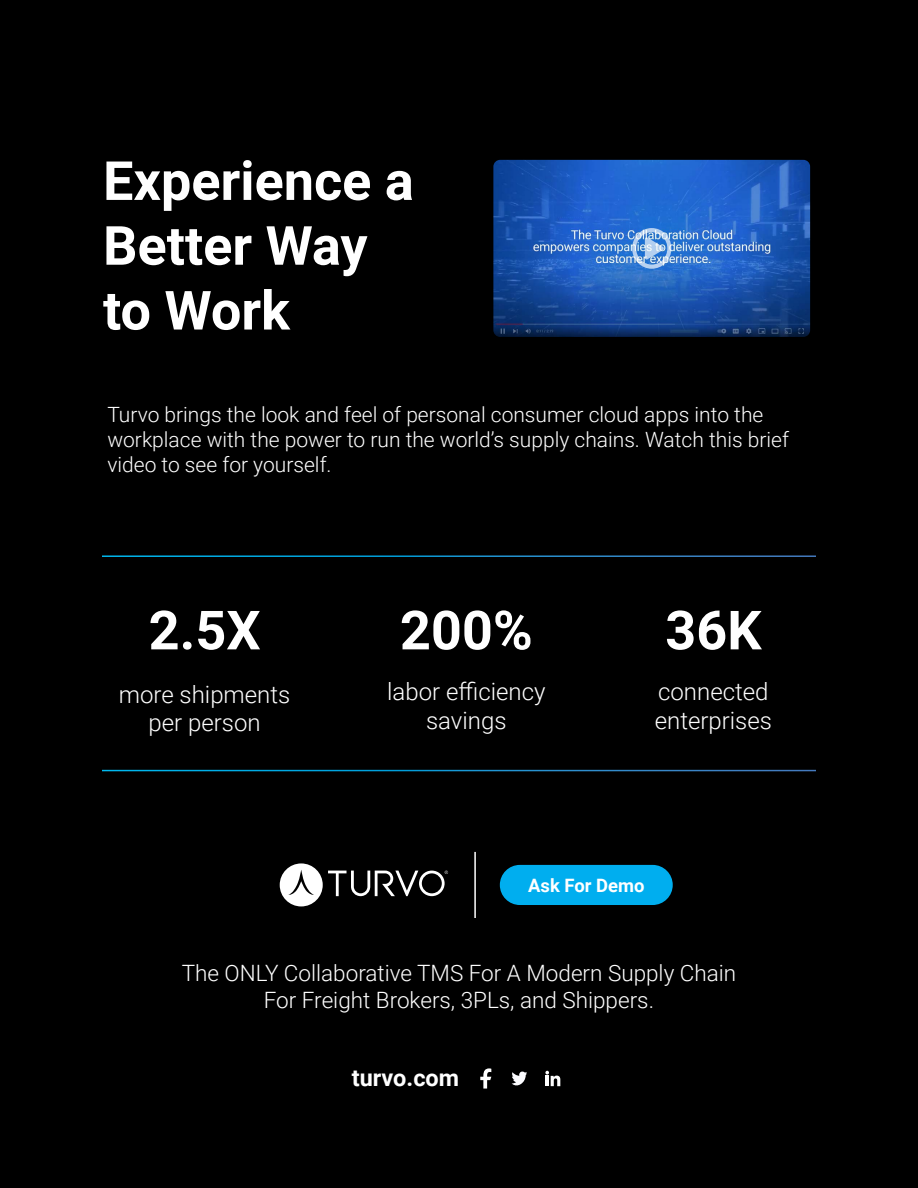
<style>
.page{position:relative;width:918px;height:1188px;background:#000}
.page>*{position:absolute;margin:0;border:0;box-sizing:border-box;transform-origin:0 0}
.t1{font:700 54px/64.8px "Roboto";color:#fff}
.t2{font:300 24px/28.8px "Roboto";color:#fff;text-align:center}
.t3{font:700 23.55px "Roboto";color:#fff}
.t4{font:300 22.5px/27px "Roboto";color:#fff;text-align:center}
.t5{font:300 21px/25.2px "Roboto";color:#fff}
.t6{font:700 18.45px "Roboto";color:#fff}
</style>
<div class="page">
<svg style="left:280px;top:863px;width:168px;height:43px"></svg>
<hr style="left:102px;top:555px;width:714px;height:2px;background:#fff">
<svg style="left:102px;top:771px;width:714px;height:1px"></svg>
<hr style="left:102px;top:770px;width:714px;height:1px;background:#fff">
<svg style="left:511px;top:1071px;width:16px;height:15px"></svg>
<svg style="left:480px;top:1068px;width:12px;height:21px"></svg>
<svg style="left:545px;top:1070px;width:16px;height:17px"></svg>
<img style="left:493px;top:160px;width:317px;height:177px">
<svg style="left:632px;top:228px;width:39px;height:41px"></svg>
<div style="left:501px;top:866px;width:171px;height:38px;background:#00aeef;border-radius:19px"></div>
<div style="left:500px;top:865px;width:173px;height:40px;border:2px solid #00aeef;border-radius:19px"></div>
<hr style="left:474px;top:852px;width:2px;height:66px;background:#fff">
<h1 class="t1" style="left:103px;top:146px;width:312px">Experience a<br>Better Way to Work</h1>
<p class="t5" style="left:107px;top:401px;width:683px">Turvo brings the look and feel of personal consumer cloud apps into the workplace with the power to run the world’s supply chains. Watch this brief video to see for yourself.</p>
<h1 class="t1" style="left:149px;top:596px;width:113px">2.5X</h1>
<p class="t2" style="left:119px;top:679px;width:173px">more shipments per person</p>
<h1 class="t1" style="left:400px;top:596px;width:134px">200%</h1>
<p class="t2" style="left:387px;top:676px;width:160px">labor efficiency savings</p>
<h1 class="t1" style="left:665px;top:596px;width:98px">36K</h1>
<p class="t2" style="left:655px;top:676px;width:119px;text-align:left">connected enterprises</p>
<p class="t6" style="left:528px;top:872px;width:118px">Ask For Demo</p>
<p class="t4" style="left:182px;top:958px;width:556px">The ONLY Collaborative TMS For A Modern Supply Chain<br>For Freight Brokers, 3PLs, and Shippers.</p>
<p class="t3" style="left:352px;top:1061px;width:109px">turvo.com</p>
</div>
